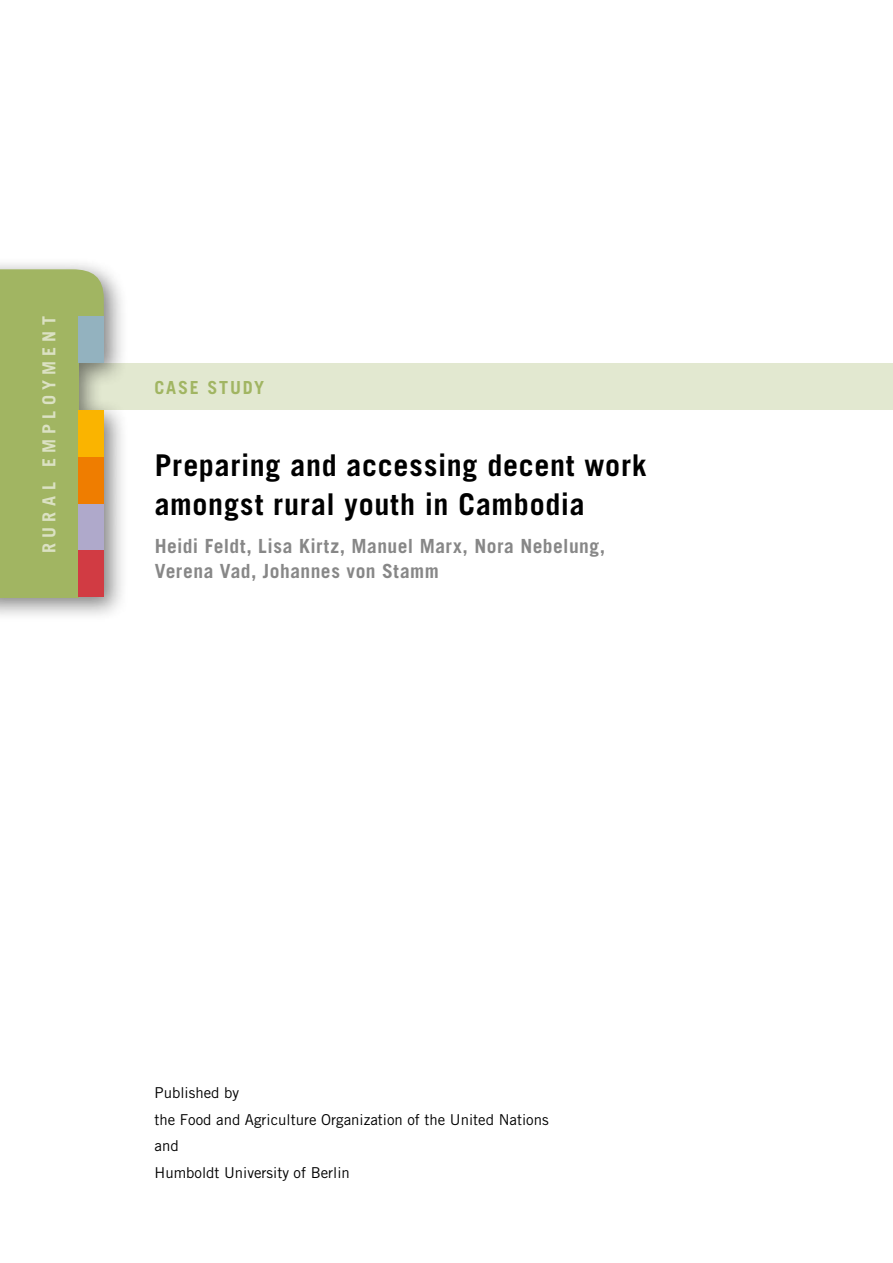
<style>
.page{position:relative;width:893px;height:1263px;background:#fff}
.page>*{position:absolute;margin:0;border:0;box-sizing:border-box;transform-origin:0 0}
.t1{font:700 30px/39px "Trade Gothic";letter-spacing:.025em;color:#000}
.t2{font:700 19.5px/25.5px "Trade Gothic";letter-spacing:.025em;color:#878787}
.t3{font:700 18px "Trade Gothic";letter-spacing:.28em;color:#dbe1c3}
.t4{font:700 18px "Trade Gothic";letter-spacing:.1em;color:#a1b562}
.t5{font:15px/26.5px "Trade Gothic";color:#000}
</style>
<div class="page">
<div style="left:70px;top:363px;width:823px;height:47px;background:#e2e8d0"></div>
<div style="left:0;top:257px;width:129px;height:365px;background:#000;opacity:.5"></div>
<div style="left:0;top:315px;width:78px;height:282px;background:#a1b562"></div>
<div style="left:78px;top:457px;width:26px;height:47px;background:#ef7d00"></div>
<div style="left:78px;top:410px;width:26px;height:47px;background:#fab400"></div>
<div style="left:78px;top:504px;width:26px;height:46px;background:#afa9cb"></div>
<div style="left:78px;top:550px;width:26px;height:47px;background:#d13b43"></div>
<div style="left:0;top:269px;width:104px;height:47px;background:#a1b562"></div>
<div style="left:78px;top:316px;width:26px;height:47px;background:#93b2bf"></div>
<p class="t3" style="left:38px;top:553px;width:238px;rotate:-90deg">RURAL EMPLOYMENT</p>
<p class="t4" style="left:154px;top:376px;width:111px">CASE STUDY</p>
<h1 class="t1" style="left:155px;top:445px;width:494px">Preparing and accessing decent work amongst rural youth in Cambodia</h1>
<h2 class="t2" style="left:155px;top:533px;width:452px">Heidi Feldt, Lisa Kirtz, Manuel Marx, Nora Nebelung,<br>Verena Vad, Johannes von Stamm</h2>
<p class="t5" style="left:154px;top:1079px;width:396px">Published by<br>the Food and Agriculture Organization of the United Nations and<br>Humboldt University of Berlin</p>
</div>
